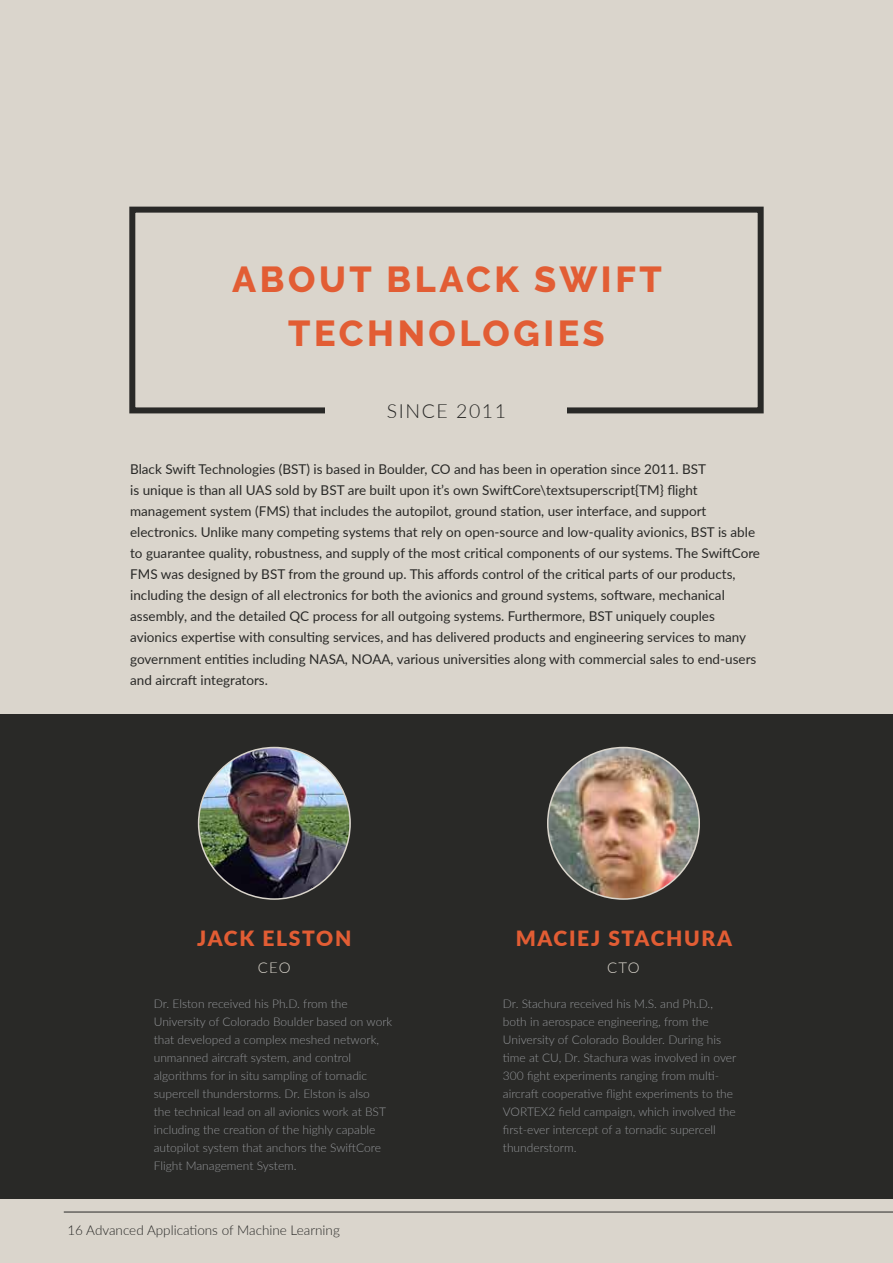
<style>
.page{position:relative;width:893px;height:1263px;background:#dad5cc}
.page>*{position:absolute;margin:0;border:0;box-sizing:border-box;transform-origin:0 0}
.t1{font:800 36px/54px "Raleway";letter-spacing:.1em;color:#e25d34;text-align:center}
.t2{font:900 21px "Lato";letter-spacing:.08em;color:#e25d34}
.t3{font:300 19.5px "Lato";letter-spacing:.08em;color:#292927}
.t4{font:300 15px "Lato";letter-spacing:.07em;color:#dad5cc}
.t5{font:13.5px/21px "Lato";color:#292927}
.t6{font:300 13.5px "Lato";color:#292927}
.t7{font:300 12px/18px "Lato";color:#939598}
</style>
<div class="page">
<div style="left:129px;top:207px;width:635px;height:206px;border:6px solid #292927"></div>
<div style="left:0;top:714px;width:893px;height:485px;background:#292927"></div>
<img style="left:199px;top:747px;width:150px;height:152px">
<img style="left:548px;top:747px;width:151px;height:152px;border-radius:76px">
<hr style="left:64px;top:1212px;width:829px;height:1px;background:#292927">
<div style="left:326px;top:400px;width:241px;height:21px;background:#dad5cc"></div>
<h1 class="t1" style="left:232px;top:253px;width:431px">ABOUT BLACK SWIFT<br>TECHNOLOGIES</h1>
<h3 class="t3" style="left:387px;top:398px;width:121px">SINCE 2011</h3>
<p class="t5" style="left:130px;top:458px;width:631px">Black Swift Technologies (BST) is based in Boulder, CO and has been in operation since 2011. BST<br>is unique is than all UAS sold by BST are built upon it’s own SwiftCore\textsuperscript{TM} fl ight management system (FMS) that includes the autopilot, ground station, user interface, and support electronics. Unlike many competing systems that rely on open-source and low-quality avionics, BST is able to guarantee quality, robustness, and supply of the most critical components of our systems. The SwiftCore FMS was designed by BST from the ground up. This affords control of the critical parts of our products, including the design of all electronics for both the avionics and ground systems, software, mechanical assembly, and the detailed QC process for all outgoing systems. Furthermore, BST uniquely couples avionics expertise with consulting services, and has delivered products and engineering services to many government entities including NASA, NOAA, various universities along with commercial sales to end-users and aircraft integrators.</p>
<h2 class="t2" style="left:197px;top:922px;width:156px">JACK ELSTON</h2>
<h2 class="t2" style="left:516px;top:922px;width:218px">MACIEJ STACHURA</h2>
<p class="t4" style="left:258px;top:957px;width:34px">CEO</p>
<p class="t4" style="left:607px;top:957px;width:34px">CTO</p>
<p class="t7" style="left:154px;top:994px;width:240px">Dr. Elston received his Ph.D. from the University of Colorado Boulder based on work that developed a complex meshed network, unmanned aircraft system, and control algorithms for in situ sampling of tornadic supercell thunderstorms. Dr. Elston is also<br>the technical lead on all avionics work at BST including the creation of the highly capable autopilot system that anchors the SwiftCore Flight Management System.</p>
<p class="t7" style="left:503px;top:994px;width:235px">Dr. Stachura received his M.S. and Ph.D., both in aerospace engineering, from the University of Colorado Boulder. During his time at CU, Dr. Stachura was involved in over 300 fight experiments ranging from multi&shy;aircraft cooperative flight experiments to the VORTEX2 field campaign, which involved the first-ever intercept of a tornadic supercell thunderstorm.</p>
<p class="t6" style="left:67px;top:1220px;width:274px">16 Advanced Applications of Machine Learning</p>
</div>
